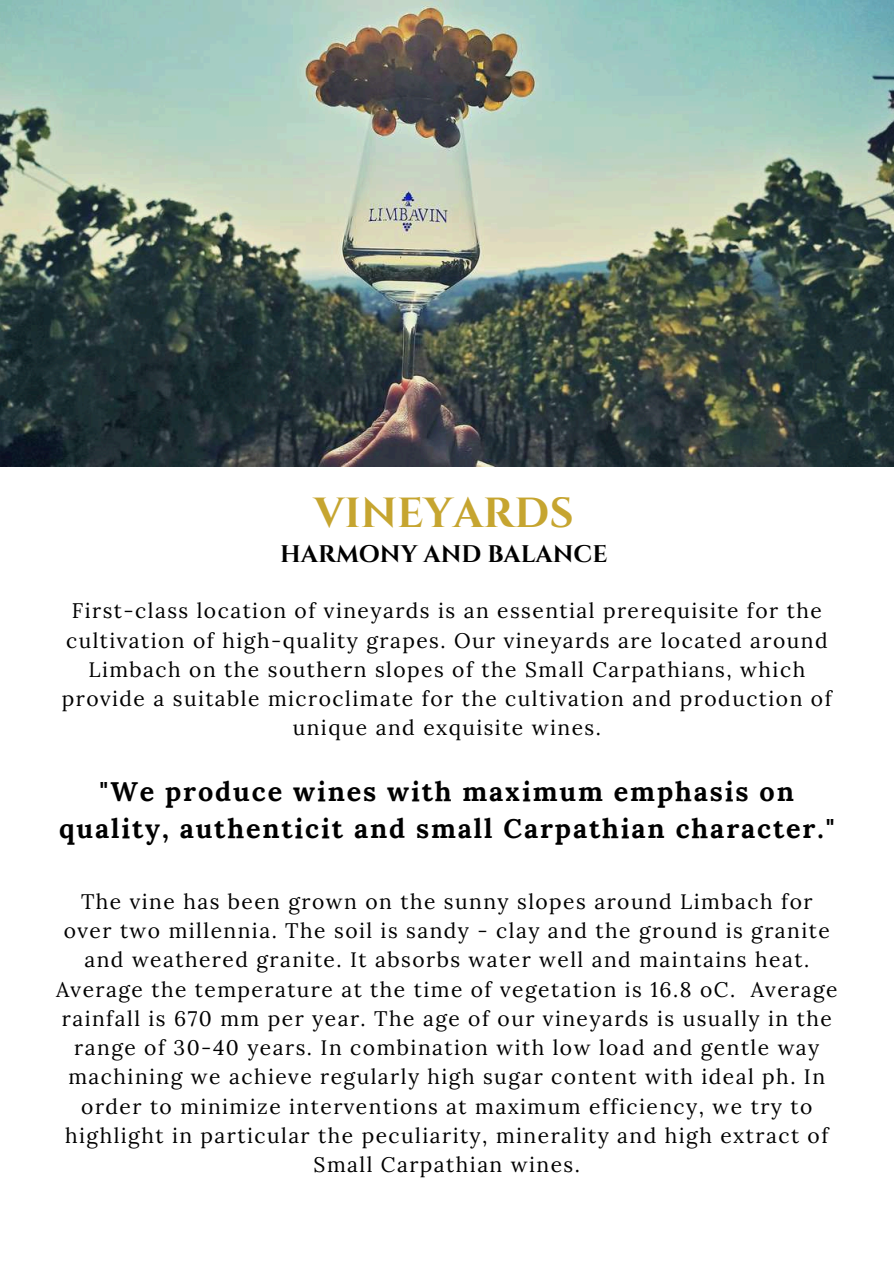
<style>
.page{position:relative;width:894px;height:1264px;background:#fff}
.page>*{position:absolute;margin:0;border:0;box-sizing:border-box;transform-origin:0 0}
.t1{font:700 42px "Cinzel";color:#c6a530}
.t2{font:700 27px/37.2px "Lora";letter-spacing:.07em;color:#000;text-align:center}
.t3{font:700 24px "Cinzel";color:#000}
.t4{font:21px/29.2px "Lora";letter-spacing:.07em;color:#000;text-align:center}
</style>
<div class="page">
<img style="left:0;top:0;width:893px;height:466px">
<h1 class="t1" style="left:314px;top:486px;width:261px">VINEYARDS</h1>
<p class="t3" style="left:280px;top:539px;width:329px">HARMONY AND BALANCE</p>
<p class="t4" style="left:62px;top:596px;width:771px">First-class location of vineyards is an essential prerequisite for the cultivation of high-quality grapes. Our vineyards are located around Limbach on the southern slopes of the Small Carpathians, which provide a suitable microclimate for the cultivation and production of unique and exquisite wines.</p>
<p class="t2" style="left:59px;top:772px;width:776px">"We produce wines with maximum emphasis on quality, authenticit and small Carpathian character."</p>
<p class="t4" style="left:56px;top:886px;width:782px">The vine has been grown on the sunny slopes around Limbach for over two millennia. The soil is sandy - clay and the ground is granite and weathered granite. It absorbs water well and maintains heat.<br>Average the temperature at the time of vegetation is 16.8 oC. Average rainfall is 670 mm per year. The age of our vineyards is usually in the range of 30-40 years. In combination with low load and gentle way machining we achieve regularly high sugar content with ideal ph. In order to minimize interventions at maximum efficiency, we try to highlight in particular the peculiarity, minerality and high extract of Small Carpathian wines.</p>
</div>
